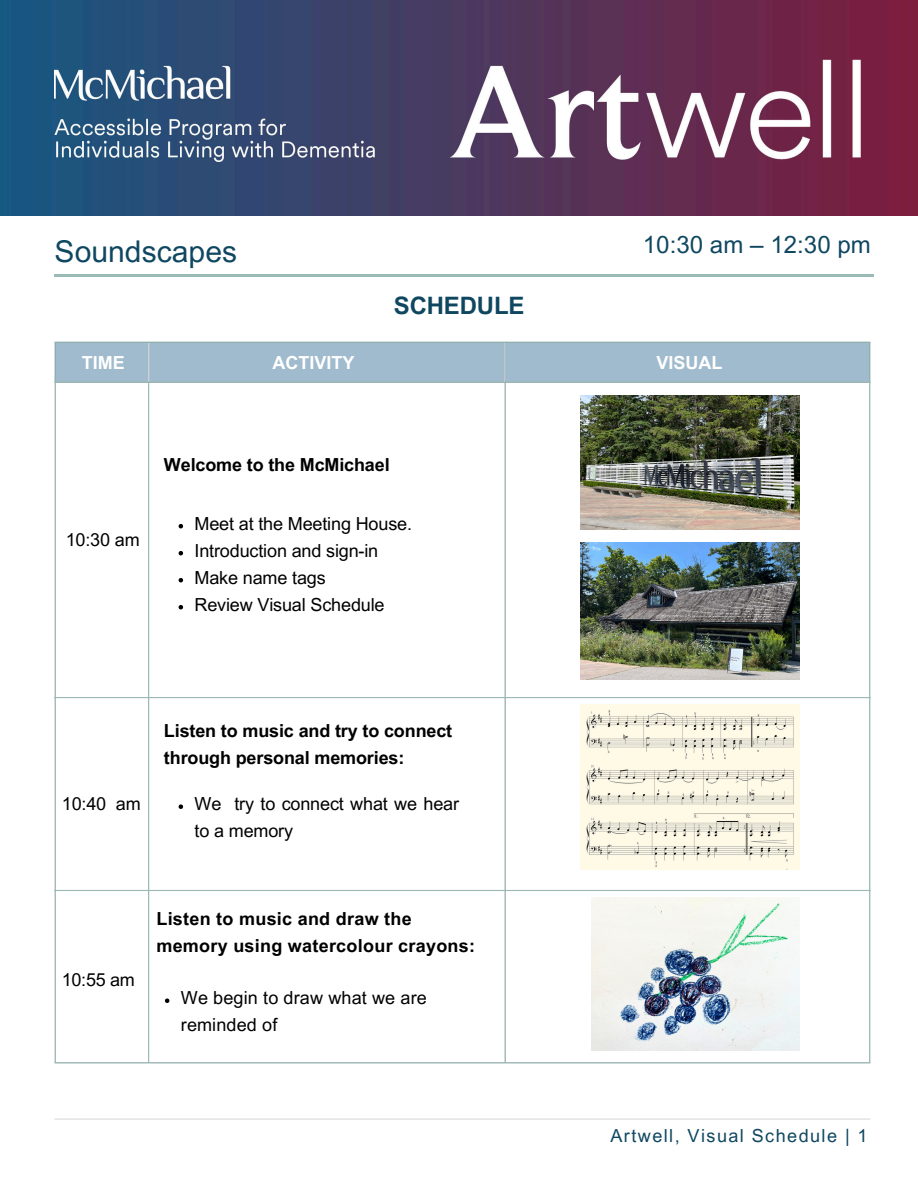
<style>
.page{position:relative;width:918px;height:1188px;background:#fff}
.page>*{position:absolute;margin:0;border:0;box-sizing:border-box;transform-origin:0 0}
.t1{font:30px "Arial MT Pro";letter-spacing:.005em;color:#0f4761}
.t2{font:24px "Arial MT Pro";letter-spacing:.005em;color:#0f4761}
.t3{font:700 24px "Arial MT Pro";letter-spacing:-.01em;color:#0f4761}
.t4{font:18px/27px "Arial MT Pro";letter-spacing:-.01em;color:#000}
.t5{font:700 18px/27px "Arial MT Pro";letter-spacing:-.01em;color:#000}
.t6{font:700 18px/27px "Arial MT Pro";letter-spacing:.015em;color:#000}
.t7{font:18px/27px "Arial MT Pro";letter-spacing:.01em;color:#000}
.t8{font:18px "Arial MT Pro";letter-spacing:.08em;color:#0f4761}
.t9{font:700 18px "Arial MT Pro";color:#fff}
</style>
<div class="page">
<div style="left:56px;top:343px;width:813px;height:39px;background:#a0bace"></div>
<hr style="left:55px;top:343px;width:1px;height:719px;background:#9abab5">
<hr style="left:148px;top:383px;width:1px;height:679px;background:#9abab5">
<hr style="left:504px;top:383px;width:2px;height:679px;background:#9abab5">
<hr style="left:869px;top:343px;width:1px;height:719px;background:#9abab5">
<hr style="left:55px;top:342px;width:815px;height:1px;background:#9abab5">
<hr style="left:55px;top:382px;width:815px;height:1px;background:#9abab5">
<hr style="left:55px;top:697px;width:815px;height:1px;background:#9abab5">
<hr style="left:55px;top:890px;width:815px;height:1px;background:#9abab5">
<hr style="left:55px;top:1062px;width:815px;height:2px;background:#9abab5">
<hr style="left:148px;top:343px;width:1px;height:39px;background:#d9d9d9">
<hr style="left:504px;top:343px;width:2px;height:39px;background:#d9d9d9">
<img style="left:581px;top:396px;width:218px;height:133px">
<hr style="left:55px;top:274px;width:818px;height:3px;background:#9abab5">
<hr style="left:55px;top:1118px;width:815px;height:2px;background:#d9d9d9">
<img style="left:0;top:0;width:918px;height:216px">
<img style="left:581px;top:704px;width:218px;height:166px">
<img style="left:591px;top:897px;width:208px;height:153px">
<svg style="left:179px;top:524px;width:4px;height:4px"></svg>
<svg style="left:179px;top:551px;width:4px;height:4px"></svg>
<svg style="left:179px;top:578px;width:4px;height:4px"></svg>
<svg style="left:179px;top:605px;width:4px;height:4px"></svg>
<svg style="left:179px;top:804px;width:4px;height:5px"></svg>
<svg style="left:165px;top:999px;width:4px;height:4px"></svg>
<img style="left:581px;top:543px;width:218px;height:136px">
<p class="t1" style="left:55px;top:240px;width:184px">Soundscapes</p>
<h4 class="t9" style="left:82px;top:356px;width:45px">TIME</h4>
<p class="t3" style="left:394px;top:296px;width:132px">SCHEDULE</p>
<h5 class="t2" style="left:643px;top:236px;width:230px">10:30 am – 12:30 pm</h5>
<h2 class="t9" style="left:273px;top:356px;width:84px">ACTIVITY</h2>
<h4 class="t9" style="left:657px;top:356px;width:68px">VISUAL</h4>
<h4 class="t4" style="left:66px;top:529px;width:76px">10:30 am</h4>
<p class="t5" style="left:164px;top:453px;width:227px">Welcome to the McMichael</p>
<p class="t4" style="left:195px;top:512px;width:219px">Meet at the Meeting House.</p>
<h5 class="t4" style="left:195px;top:539px;width:185px">Introduction and sign-in</h5>
<p class="t4" style="left:195px;top:566px;width:133px">Make name tags</p>
<p class="t4" style="left:195px;top:593px;width:192px">Review Visual Schedule</p>
<p class="t4" style="left:62px;top:793px;width:80px">10:40 am</p>
<h5 class="t5" style="left:164px;top:720px;width:290px">Listen to music and try to connect through personal memories:</h5>
<p class="t4" style="left:195px;top:793px;width:266px">We try to connect what we hear to a memory</p>
<p class="t4" style="left:62px;top:969px;width:75px">10:55 am</p>
<p class="t6" style="left:156px;top:907px;width:320px">Listen to music and draw the memory using watercolour crayons:</p>
<p class="t7" style="left:181px;top:987px;width:247px">We begin to draw what we are reminded of</p>
<p class="t8" style="left:611px;top:1129px;width:259px">Artwell, Visual Schedule | 1</p>
</div>
